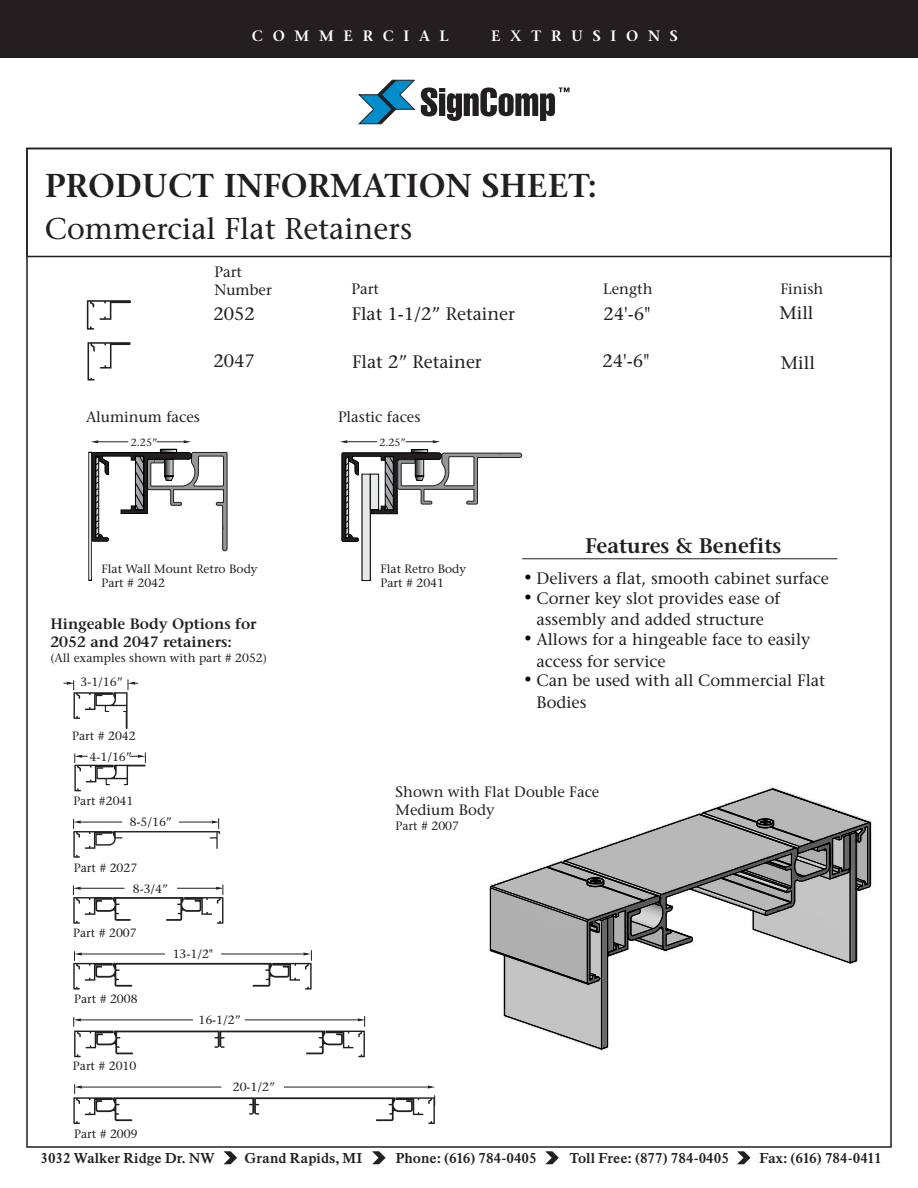
<style>
.page{position:relative;width:918px;height:1188px;background:#fff}
.page>*{position:absolute;margin:0;border:0;box-sizing:border-box;transform-origin:0 0}
.t1{font:600 33px "Stone Serif";color:#231f20}
.t2{font:30px "Stone Serif";color:#231f20}
.t3{font:600 21px "Stone Serif";color:#231f20}
.t4{font:18px "Stone Serif";color:#231f20}
.t5{font:16.5px/21.6px "Stone Serif";color:#231f20}
.t6{font:15px/17.9px "Stone Serif";color:#231f20}
.t7{font:15px "Timesersemibold";color:#231f20}
.t8{font:600 15px/18px "Stone Serif";color:#231f20}
.t9{font:600 15px "Stone Serif";letter-spacing:.65em;color:#fff}
.t10{font:15px "Timesersemibold";letter-spacing:-.025em;color:#231f20}
.t11{font:12px/14.2px "Stone Serif";color:#231f20}
.t12{font:10.5px "Stone Serif";color:#231f20}
</style>
<div class="page">
<div style="left:26px;top:148px;width:866px;height:109px;border:2px solid #231f20"></div>
<svg style="left:224px;top:1151px;width:13px;height:13px"></svg>
<svg style="left:372px;top:1151px;width:14px;height:13px"></svg>
<svg style="left:545px;top:1151px;width:14px;height:13px"></svg>
<svg style="left:737px;top:1151px;width:14px;height:13px"></svg>
<div style="left:0;top:0;width:918px;height:58px;background:#231f20"></div>
<hr style="left:522px;top:559px;width:315px;height:1px;background:#231f20">
<svg style="left:87px;top:300px;width:44px;height:30px"></svg>
<svg style="left:88px;top:342px;width:43px;height:39px"></svg>
<svg style="left:73px;top:1084px;width:362px;height:40px"></svg>
<svg style="left:73px;top:1016px;width:292px;height:41px"></svg>
<svg style="left:73px;top:950px;width:239px;height:40px"></svg>
<svg style="left:73px;top:884px;width:151px;height:40px"></svg>
<svg style="left:73px;top:818px;width:147px;height:40px"></svg>
<svg style="left:74px;top:752px;width:72px;height:39px"></svg>
<svg style="left:63px;top:679px;width:75px;height:50px"></svg>
<svg style="left:490px;top:789px;width:381px;height:260px"></svg>
<svg style="left:342px;top:449px;width:180px;height:132px"></svg>
<hr style="left:344px;top:441px;width:33px;height:1px;background:#231f20">
<svg style="left:340px;top:440px;width:8px;height:3px"></svg>
<hr style="left:406px;top:441px;width:30px;height:1px;background:#231f20">
<svg style="left:432px;top:440px;width:8px;height:3px"></svg>
<hr style="left:95px;top:442px;width:33px;height:1px;background:#231f20">
<svg style="left:91px;top:440px;width:8px;height:3px"></svg>
<hr style="left:157px;top:442px;width:30px;height:1px;background:#231f20">
<svg style="left:183px;top:440px;width:8px;height:3px"></svg>
<svg style="left:89px;top:449px;width:138px;height:132px"></svg>
<svg style="left:358px;top:79px;width:212px;height:46px"></svg>
<p class="t9" style="left:252px;top:29px;width:199px">COMMERCIAL</p>
<p class="t9" style="left:491px;top:29px;width:188px">EXTRUSIONS</p>
<h1 class="t1" style="left:45px;top:172px;width:554px">PRODUCT INFORMATION SHEET:</h1>
<h2 class="t2" style="left:45px;top:216px;width:369px">Commercial Flat Retainers</h2>
<p class="t6" style="left:215px;top:264px;width:59px">Part<br>Number</p>
<p class="t6" style="left:352px;top:282px;width:29px">Part</p>
<p class="t6" style="left:603px;top:282px;width:51px">Length</p>
<p class="t6" style="left:780px;top:282px;width:44px">Finish</p>
<h3 class="t4" style="left:213px;top:307px;width:43px">2052</h3>
<h3 class="t4" style="left:352px;top:307px;width:165px">Flat 1-1/2” Retainer</h3>
<h3 class="t4" style="left:603px;top:307px;width:49px">24'-6"</h3>
<h3 class="t4" style="left:779px;top:306px;width:36px">Mill</h3>
<h3 class="t4" style="left:213px;top:354px;width:43px">2047</h3>
<h3 class="t4" style="left:352px;top:355px;width:131px">Flat 2” Retainer</h3>
<h3 class="t4" style="left:603px;top:354px;width:49px">24'-6"</h3>
<h3 class="t4" style="left:781px;top:355px;width:36px">Mill</h3>
<p class="t6" style="left:86px;top:410px;width:116px">Aluminum faces</p>
<p class="t6" style="left:338px;top:409px;width:84px">Plastic faces</p>
<p class="t12" style="left:131px;top:438px;width:28px">2.25”</p>
<p class="t12" style="left:379px;top:438px;width:28px">2.25”</p>
<p class="t11" style="left:102px;top:563px;width:158px">Flat Wall Mount Retro Body<br>Part # 2042</p>
<p class="t8" style="left:50px;top:616px;width:208px">Hingeable Body Options for<br>2052 and 2047 retainers:</p>
<p class="t11" style="left:50px;top:652px;width:218px">(All examples shown with part # 2052)</p>
<p class="t11" style="left:80px;top:676px;width:44px">3-1/16”</p>
<p class="t11" style="left:72px;top:730px;width:65px">Part # 2042</p>
<p class="t11" style="left:381px;top:563px;width:87px">Flat Retro Body<br>Part # 2041</p>
<h3 class="t3" style="left:585px;top:537px;width:198px">Features &amp; Benefits</h3>
<h3 class="t5" style="left:525px;top:569px;width:306px"><sup>•</sup> Delivers a flat, smooth cabinet surface</h3>
<h3 class="t5" style="left:525px;top:589px;width:257px;text-align:center"><sup>•</sup> Corner key slot provides ease of assembly and added structure</h3>
<h3 class="t5" style="left:537px;top:630px;width:275px;text-indent:-12px"><sup>•</sup> Allows for a hingeable face to easily access for service</h3>
<h3 class="t5" style="left:537px;top:671px;width:290px;text-indent:-12px"><sup>•</sup> Can be used with all Commercial Flat<br>Bodies</h3>
<p class="t11" style="left:90px;top:750px;width:44px">4-1/16”</p>
<p class="t11" style="left:73px;top:795px;width:61px">Part #2041</p>
<p class="t11" style="left:130px;top:816px;width:44px">8-5/16”</p>
<p class="t11" style="left:74px;top:862px;width:65px">Part # 2027</p>
<p class="t11" style="left:133px;top:882px;width:37px">8-3/4”</p>
<p class="t11" style="left:73px;top:927px;width:65px">Part # 2007</p>
<p class="t11" style="left:74px;top:993px;width:65px">Part # 2008</p>
<p class="t11" style="left:73px;top:1060px;width:65px">Part # 2010</p>
<p class="t11" style="left:74px;top:1128px;width:65px">Part # 2009</p>
<p class="t11" style="left:173px;top:948px;width:42px">13-1/2"</p>
<p class="t11" style="left:199px;top:1014px;width:44px">16-1/2”</p>
<p class="t11" style="left:233px;top:1081px;width:44px">20-1/2”</p>
<p class="t6" style="left:396px;top:785px;width:205px">Shown with Flat Double Face<br>Medium Body</p>
<p class="t11" style="left:396px;top:820px;width:65px">Part # 2007</p>
<p class="t7" style="left:40px;top:1152px;width:176px">3032 Walker Ridge Dr. NW</p>
<p class="t7" style="left:245px;top:1152px;width:119px">Grand Rapids, MI</p>
<p class="t7" style="left:396px;top:1152px;width:143px">Phone: (616) 784-0405</p>
<p class="t7" style="left:570px;top:1152px;width:161px">Toll Free: (877) 784-0405</p>
<p class="t10" style="left:759px;top:1152px;width:124px">Fax: (616) 784-0411</p>
</div>
